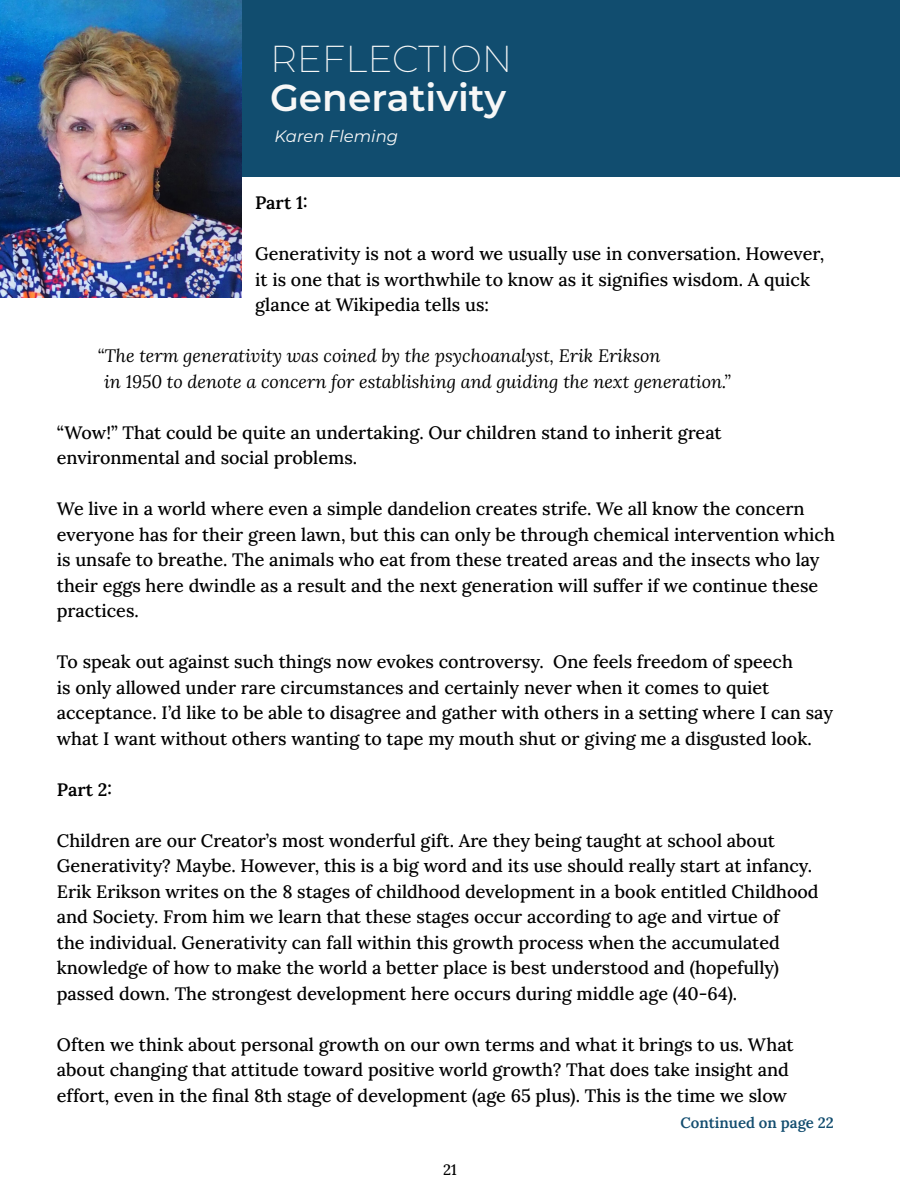
<style>
.page{position:relative;width:900px;height:1200px;background:#fff}
.page>*{position:absolute;margin:0;border:0;box-sizing:border-box;transform-origin:0 0}
.t1{font:600 37.5px "Montserrat";color:#f7f7f7}
.t2{font:200 37.5px "Montserrat";color:#f7f7f7}
.t3{font:500 18px/25.5px "Lora";color:#000}
.t4{font:italic 18px "Lora";color:#000}
.t5{font:600 18px "Lora";color:#000}
.t6{font:italic 16.5px "Montserrat";color:#f7f7f7}
.t7{font:600 15px "Lora";color:#124d6f}
.t8{font:500 15px "Lora";color:#000}
</style>
<div class="page">
<div style="left:216px;top:0;width:684px;height:177px;background:#114d6f"></div>
<img style="left:0;top:0;width:242px;height:297px">
<p class="t2" style="left:270px;top:33px;width:244px">REFLECTION</p>
<p class="t1" style="left:270px;top:71px;width:238px">Generativity</p>
<p class="t6" style="left:275px;top:125px;width:125px">Karen Fleming</p>
<p class="t5" style="left:255px;top:189px;width:54px">Part 1:</p>
<p class="t3" style="left:255px;top:240px;width:571px">Generativity is not a word we usually use in conversation. However, it is one that is worthwhile to know as it signifies wisdom. A quick glance at Wikipedia tells us:</p>
<p class="t4" style="left:97px;top:344px;width:565px">“The term generativity was coined by the psychoanalyst, Erik Erikson</p>
<p class="t4" style="left:104px;top:369px;width:628px">in 1950 to denote a concern for establishing and guiding the next generation.”</p>
<p class="t3" style="left:57px;top:419px;width:666px">“Wow!” That could be quite an undertaking. Our children stand to inherit great environmental and social problems.</p>
<p class="t3" style="left:57px;top:495px;width:780px">We live in a world where even a simple dandelion creates strife. We all know the concern everyone has for their green lawn, but this can only be through chemical intervention which is unsafe to breathe. The animals who eat from these treated areas and the insects who lay their eggs here dwindle as a result and the next generation will suffer if we continue these practices.</p>
<p class="t3" style="left:57px;top:648px;width:778px">To speak out against such things now evokes controversy. One feels freedom of speech<br>is only allowed under rare circumstances and certainly never when it comes to quiet acceptance. I’d like to be able to disagree and gather with others in a setting where I can say what I want without others wanting to tape my mouth shut or giving me a disgusted look.</p>
<p class="t5" style="left:57px;top:776px;width:57px">Part 2:</p>
<p class="t3" style="left:57px;top:827px;width:763px">Children are our Creator’s most wonderful gift. Are they being taught at school about Generativity? Maybe. However, this is a big word and its use should really start at infancy.<br>Erik Erikson writes on the 8 stages of childhood development in a book entitled Childhood and Society. From him we learn that these stages occur according to age and virtue of<br>the individual. Generativity can fall within this growth process when the accumulated knowledge of how to make the world a better place is best understood and (hopefully) passed down. The strongest development here occurs during middle age (40-64).</p>
<p class="t3" style="left:57px;top:1031px;width:738px">Often we think about personal growth on our own terms and what it brings to us. What about changing that attitude toward positive world growth? That does take insight and effort, even in the final 8th stage of development (age 65 plus). This is the time we slow</p>
<p class="t7" style="left:681px;top:1111px;width:155px">Continued on page 22</p>
<p class="t8" style="left:443px;top:1158px;width:15px">21</p>
</div>
